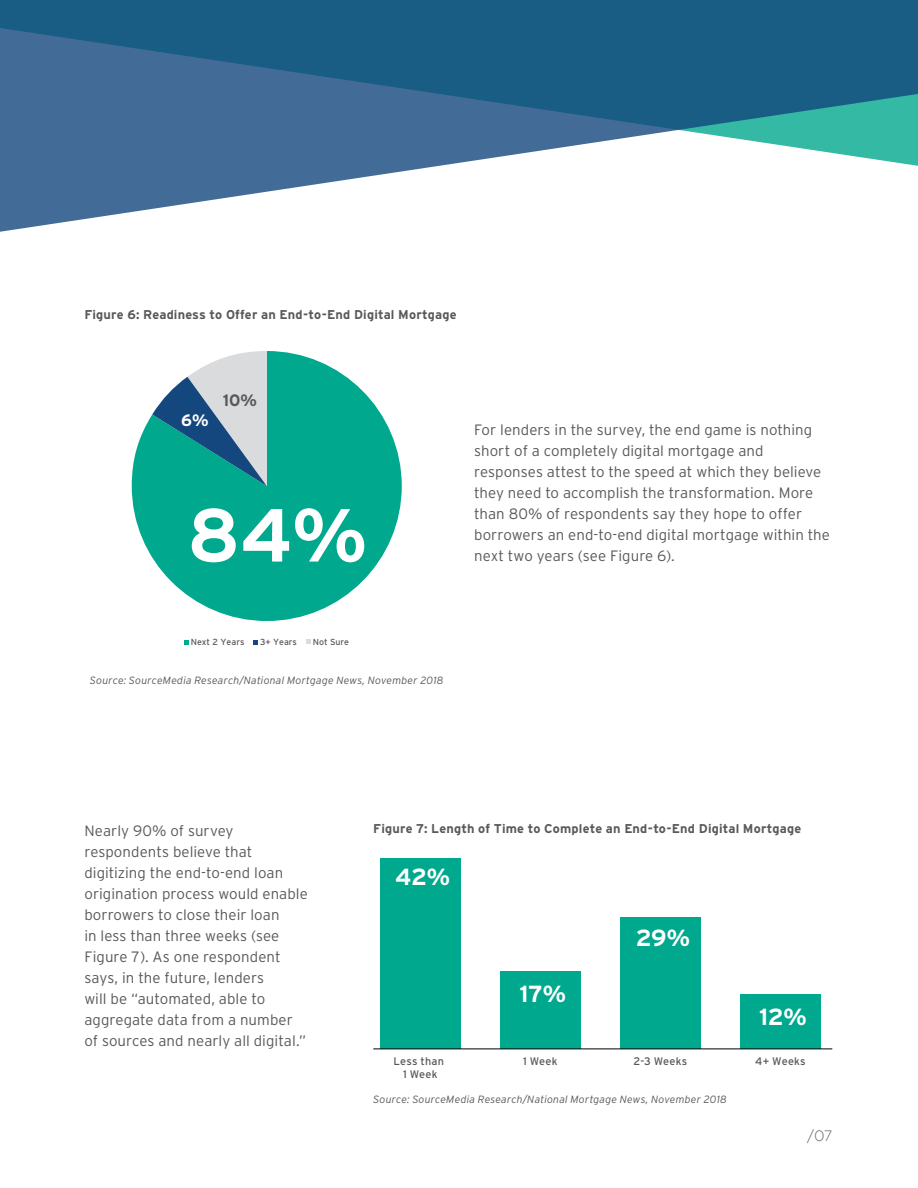
<style>
.page{position:relative;width:918px;height:1188px;background:#fff}
.page>*{position:absolute;margin:0;border:0;box-sizing:border-box;transform-origin:0 0}
.t1{font:700 75px "Interstate";color:#fff}
.t2{font:700 23.25px "Interstate";letter-spacing:-.02em;color:#fff}
.t3{font:700 16.5px "Interstate";color:#58595b}
.t4{font:700 16.5px "Interstate";color:#fff}
.Body_Copy{font:300 15px/21px "Interstate";letter-spacing:.005em;color:#58595b}
.t5{font:300 15px "Geometria";color:#58595b}
.t6{font:700 12.75px "Interstate";letter-spacing:.015em;color:#58595b}
.t7{font:10.95px/13.2px "Interstate";letter-spacing:.02em;color:#58595b;text-align:center}
.t8{font:italic 300 10.5px "Interstate";letter-spacing:.015em;color:#58595b}
.t9{font:8.85px "Interstate";color:#58595b}
</style>
<div class="page">
<svg style="left:0;top:0;width:918px;height:232px"></svg>
<svg style="left:132px;top:351px;width:270px;height:270px;fill:#00a88e"></svg>
<svg style="left:152px;top:351px;width:115px;height:135px"></svg>
<svg style="left:184px;top:640px;width:5px;height:5px"></svg>
<svg style="left:254px;top:640px;width:4px;height:4px"></svg>
<svg style="left:306px;top:640px;width:5px;height:4px"></svg>
<div style="left:740px;top:994px;width:81px;height:55px;background:#00a88e"></div>
<div style="left:620px;top:917px;width:81px;height:132px;background:#00a88e"></div>
<div style="left:500px;top:972px;width:81px;height:77px;background:#00a88e"></div>
<div style="left:380px;top:858px;width:81px;height:191px;background:#00a88e"></div>
<hr style="left:373px;top:1049px;width:459px;height:1px;background:#000">
<p class="t6" style="left:84px;top:308px;width:374px">Figure 6: Readiness to Offer an End-to-End Digital Mortgage</p>
<p class="t4" style="left:181px;top:411px;width:29px">6%</p>
<p class="t3" style="left:223px;top:391px;width:36px">10%</p>
<p class="t1" style="left:187px;top:493px;width:181px">84%</p>
<p class="t9" style="left:191px;top:637px;width:55px">Next 2 Years</p>
<p class="t9" style="left:260px;top:637px;width:38px">3+ Years</p>
<p class="t9" style="left:313px;top:637px;width:38px">Not Sure</p>
<p class="t8" style="left:90px;top:675px;width:355px">Source: SourceMedia Research/National Mortgage News, November 2018</p>
<p class="Body_Copy" style="left:474px;top:419px;width:357px">For lenders in the survey, the end game is nothing short of a completely digital mortgage and responses attest to the speed at which they believe they need to accomplish the transformation. More than 80% of respondents say they hope to offer borrowers an end-to-end digital mortgage within the next two years (see Figure 6).</p>
<p class="Body_Copy" style="left:84px;top:820px;width:225px">Nearly 90% of survey respondents believe that digitizing the end-to-end loan origination process would enable borrowers to close their loan<br>in less than three weeks (see<br>Figure 7). As one respondent says, in the future, lenders<br>will be “automated, able to aggregate data from a number of sources and nearly all digital.”</p>
<p class="t6" style="left:373px;top:821px;width:430px">Figure 7: Length of Time to Complete an End-to-End Digital Mortgage</p>
<p class="t2" style="left:395px;top:864px;width:56px">42%</p>
<p class="t2" style="left:520px;top:980px;width:48px">17%</p>
<p class="t2" style="left:636px;top:925px;width:56px">29%</p>
<p class="t2" style="left:759px;top:1003px;width:49px">12%</p>
<p class="t7" style="left:394px;top:1054px;width:52px">Less than<br>1 Week</p>
<p class="t7" style="left:523px;top:1054px;width:36px">1 Week</p>
<p class="t7" style="left:634px;top:1054px;width:55px">2-3 Weeks</p>
<p class="t7" style="left:755px;top:1054px;width:52px">4+ Weeks</p>
<p class="t8" style="left:373px;top:1093px;width:355px">Source: SourceMedia Research/National Mortgage News, November 2018</p>
<p class="t5" style="left:807px;top:1127px;width:27px">/07</p>
</div>
